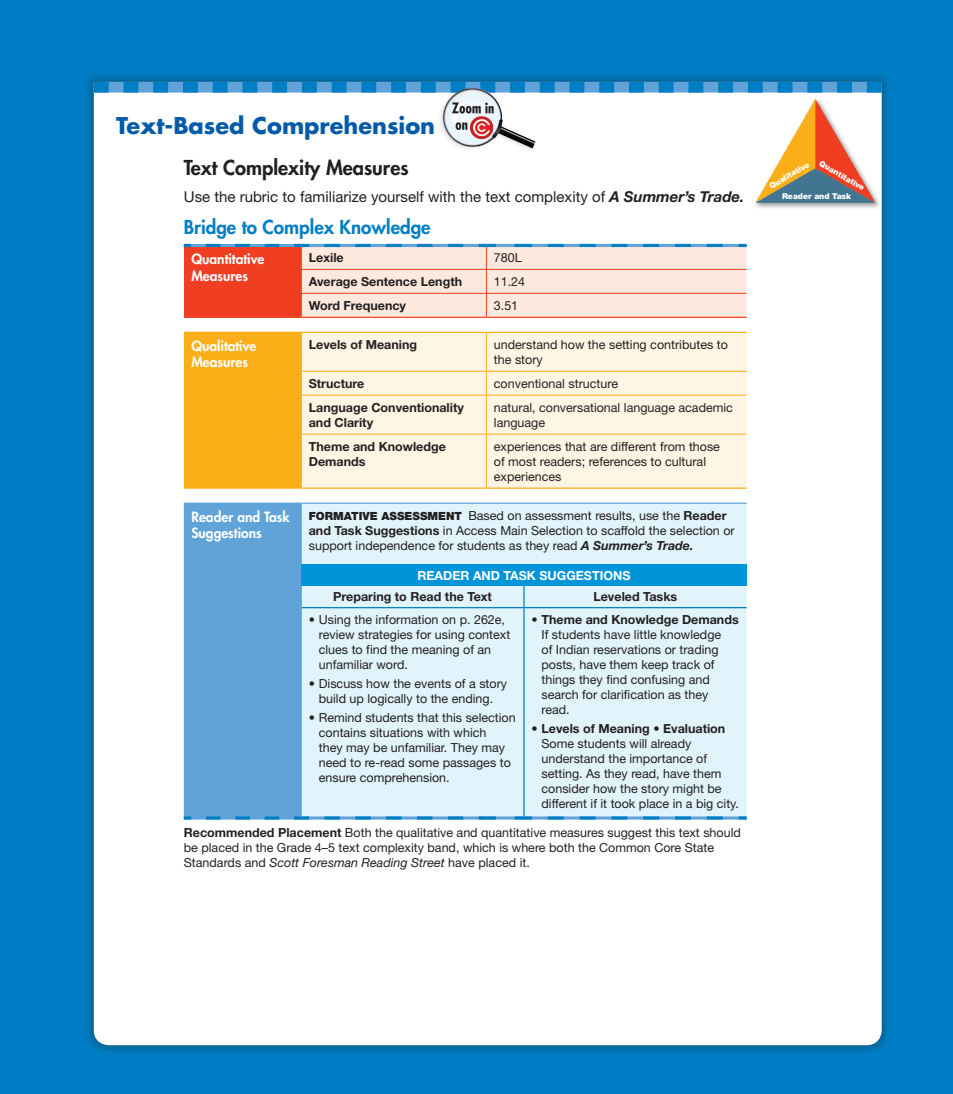
<style>
.page{position:relative;width:953px;height:1094px;background:#fff}
.page>*{position:absolute;margin:0;border:0;box-sizing:border-box;transform-origin:0 0}
.t1{font:700 22.5px "Futura Std";color:#015aaa}
.t2{font:800 20px "Futura Std";color:#231f20}
.t3{font:800 18.75px "Futura Std";color:#007ec5}
.t4{font:15px "Helvetica Neue LT Std";color:#231f20}
.t5{font:800 13.75px/16.2px "Futura Std";color:#fff}
.t6{font:12.5px/15px "Helvetica Neue LT Std";color:#231f20}
.t7{font:700 12.5px/15px "Helvetica Neue LT Std";color:#231f20}
.t8{font:700 12.5px "Helvetica Neue LT Std";color:#fff}
.t9{font:900 8px "Helvetica Neue LT Std";color:#fff}
.s1{font-weight:700;font-style:italic}
.s2{font-weight:900;font-size:11.25px}
.s3{font-weight:700}
.s4{font-style:italic}
</style>
<div class="page">
<div style="left:0;top:0;width:952px;height:1093px;background:#007ec5"></div>
<div style="left:83px;top:71px;width:809px;height:984px;background:#231f20;opacity:.3"></div>
<div style="left:94px;top:92px;width:787px;height:952px;background:#fff"></div>
<svg style="left:94px;top:82px;width:787px;height:10px"></svg>
<div style="left:754px;top:98px;width:130px;height:115px;background:#231f20;opacity:.3"></div>
<img style="left:751px;top:94px;width:131px;height:116px">
<svg style="left:755px;top:99px;width:120px;height:104px;background:#dab89f"></svg>
<div style="left:184px;top:245px;width:117px;height:72px;background:#ef3e22"></div>
<div style="left:184px;top:332px;width:117px;height:156px;background:#faaf18"></div>
<div style="left:302px;top:333px;width:444px;height:154px;background:#fef5e5"></div>
<div style="left:309px;top:503px;width:437px;height:313px;background:#e1f4fc"></div>
<div style="left:301px;top:564px;width:445px;height:22px;background:#0095d9"></div>
<hr style="left:184px;top:244px;width:117px;height:3px;background:#60a3d8">
<hr style="left:301px;top:816px;width:185px;height:3px;background:#60a3d8">
<hr style="left:486px;top:816px;width:38px;height:3px;background:#60a3d8">
<hr style="left:524px;top:816px;width:222px;height:3px;background:#60a3d8">
<svg style="left:206px;top:244px;width:74px;height:3px"></svg>
<svg style="left:184px;top:244px;width:7px;height:3px"></svg>
<svg style="left:324px;top:816px;width:147px;height:3px"></svg>
<svg style="left:478px;top:816px;width:18px;height:3px"></svg>
<svg style="left:548px;top:816px;width:182px;height:3px"></svg>
<svg style="left:514px;top:816px;width:18px;height:3px"></svg>
<svg style="left:738px;top:816px;width:8px;height:3px"></svg>
<hr style="left:184px;top:502px;width:117px;height:1px;background:#60a3d8">
<hr style="left:301px;top:502px;width:185px;height:1px;background:#60a3d8">
<hr style="left:486px;top:502px;width:38px;height:1px;background:#60a3d8">
<hr style="left:524px;top:502px;width:222px;height:1px;background:#60a3d8">
<div style="left:184px;top:503px;width:125px;height:316px;background:#60a3d8"></div>
<hr style="left:301px;top:607px;width:1px;height:209px;background:#60a3d8">
<svg style="left:523px;top:586px;width:1px;height:21px"></svg>
<hr style="left:523px;top:608px;width:1px;height:208px;background:#007ec5">
<hr style="left:301px;top:607px;width:185px;height:1px;background:#007ec5">
<hr style="left:486px;top:607px;width:38px;height:1px;background:#007ec5">
<hr style="left:524px;top:607px;width:222px;height:1px;background:#007ec5">
<svg style="left:294px;top:244px;width:452px;height:72px;background:#f3ddd4"></svg>
<hr style="left:486px;top:293px;width:38px;height:1px;background:#ef3e22">
<hr style="left:524px;top:293px;width:222px;height:1px;background:#ef3e22">
<hr style="left:184px;top:316px;width:117px;height:2px;background:#ef3e22">
<hr style="left:301px;top:316px;width:185px;height:2px;background:#ef3e22">
<hr style="left:486px;top:316px;width:38px;height:2px;background:#ef3e22">
<hr style="left:524px;top:316px;width:222px;height:2px;background:#ef3e22">
<hr style="left:184px;top:331px;width:117px;height:2px;background:#faaf18">
<hr style="left:301px;top:333px;width:1px;height:38px;background:#faaf18">
<hr style="left:301px;top:331px;width:185px;height:2px;background:#faaf18">
<hr style="left:486px;top:333px;width:1px;height:38px;background:#faaf18">
<hr style="left:486px;top:331px;width:38px;height:2px;background:#faaf18">
<hr style="left:524px;top:331px;width:222px;height:2px;background:#faaf18">
<svg style="left:301px;top:372px;width:1px;height:23px"></svg>
<hr style="left:301px;top:371px;width:185px;height:1px;background:#faaf18">
<svg style="left:486px;top:372px;width:1px;height:23px"></svg>
<hr style="left:486px;top:371px;width:38px;height:1px;background:#faaf18">
<hr style="left:524px;top:371px;width:222px;height:1px;background:#faaf18">
<hr style="left:301px;top:395px;width:1px;height:39px;background:#faaf18">
<hr style="left:301px;top:395px;width:185px;height:1px;background:#faaf18">
<hr style="left:486px;top:395px;width:1px;height:39px;background:#faaf18">
<hr style="left:486px;top:395px;width:38px;height:1px;background:#faaf18">
<hr style="left:524px;top:395px;width:222px;height:1px;background:#faaf18">
<hr style="left:301px;top:434px;width:1px;height:53px;background:#faaf18">
<hr style="left:301px;top:434px;width:185px;height:1px;background:#faaf18">
<hr style="left:486px;top:434px;width:1px;height:53px;background:#faaf18">
<hr style="left:486px;top:434px;width:38px;height:1px;background:#faaf18">
<hr style="left:524px;top:434px;width:222px;height:1px;background:#faaf18">
<hr style="left:301px;top:487px;width:185px;height:1px;background:#faaf18">
<hr style="left:486px;top:487px;width:38px;height:1px;background:#faaf18">
<hr style="left:524px;top:487px;width:222px;height:1px;background:#faaf18">
<img style="left:434px;top:82px;width:105px;height:75px">
<h1 class="t1" style="left:116px;top:110px;width:320px">Text-Based Comprehension</h1>
<h2 class="t2" style="left:184px;top:155px;width:226px">Text Complexity Measures</h2>
<p class="t4" style="left:184px;top:188px;width:562px">Use the rubric to familiarize yourself with the text complexity of <span class="s1">A Summer’s Trade.</span></p>
<h3 class="t3" style="left:184px;top:215px;width:248px">Bridge to Complex Knowledge</h3>
<p class="t5" style="left:191px;top:251px;width:74px">Quantitative<br>Measures</p>
<p class="t7" style="left:309px;top:249px;width:36px">Lexile</p>
<p class="t6" style="left:494px;top:250px;width:29px">780L</p>
<p class="t7" style="left:309px;top:273px;width:155px">Average Sentence Length</p>
<p class="t6" style="left:494px;top:274px;width:33px">11.24</p>
<p class="t7" style="left:309px;top:297px;width:99px">Word Frequency</p>
<p class="t6" style="left:494px;top:297px;width:26px">3.51</p>
<p class="t5" style="left:191px;top:338px;width:67px">Qualitative<br>Measures</p>
<p class="t7" style="left:309px;top:336px;width:110px">Levels of Meaning</p>
<p class="t6" style="left:494px;top:336px;width:235px">understand how the setting contributes to the story</p>
<p class="t7" style="left:309px;top:375px;width:57px">Structure</p>
<p class="t6" style="left:494px;top:375px;width:126px">conventional structure</p>
<p class="t7" style="left:309px;top:399px;width:157px">Language Conventionality and Clarity</p>
<p class="t6" style="left:494px;top:399px;width:240px">natural, conversational language academic language</p>
<p class="t7" style="left:309px;top:438px;width:139px">Theme and Knowledge<br>Demands</p>
<p class="t6" style="left:494px;top:438px;width:227px">experiences that are different from those of most readers; references to cultural experiences</p>
<p class="t5" style="left:191px;top:508px;width:100px">Reader and Task<br>Suggestions</p>
<p class="t6" style="left:309px;top:507px;width:427px"><span class="s2">FORMATIVE ASSESSMENT</span> Based on assessment results, use the <span class="s3">Reader and Task Suggestions</span> in Access Main Selection to scaffold the selection or support independence for students as they read <span class="s1">A Summer’s Trade.</span></p>
<p class="t8" style="left:417px;top:567px;width:49px">Reader</p>
<p class="t8" style="left:481px;top:567px;width:39px">nd Task</p>
<p class="t8" style="left:539px;top:567px;width:91px">Suggestions</p>
<p class="t7" style="left:333px;top:589px;width:160px">Preparing to Read the Text</p>
<p class="t7" style="left:593px;top:589px;width:85px">Leveled Tasks</p>
<p class="t6" style="left:319px;top:611px;width:193px;text-indent:-10px">• Using the information on p. 262e, review strategies for using context clues to find the meaning of an unfamiliar word.</p>
<p class="t6" style="left:309px;top:675px;width:200px;text-align:center">• Discuss how the events of a story build up logically to the ending.</p>
<p class="t6" style="left:319px;top:709px;width:198px;text-indent:-10px">• Remind students that this selection contains situations with which<br>they may be unfamiliar. They may need to re-read some passages to ensure comprehension.</p>
<p class="t6" style="left:541px;top:611px;width:199px;text-indent:-10px">• <span class="s3">Theme and Knowledge Demands<br></span>If students have little knowledge<br>of Indian reservations or trading posts, have them keep track of things they find confusing and search for clarification as they read.</p>
<p class="t6" style="left:541px;top:720px;width:199px;text-indent:-10px">• <span class="s3">Levels of Meaning</span> • <span class="s3">Evaluation<br></span>Some students will already understand the importance of setting. As they read, have them consider how the story might be different if it took place in a big city.</p>
<p class="t6" style="left:184px;top:824px;width:558px"><span class="s3">Recommended Placement</span> Both the qualitative and quantitative measures suggest this text should be placed in the Grade 4–5 text complexity band, which is where both the Common Core State<br>Standards and <span class="s4">Scott Foresman Reading Street</span> have placed it.</p>
<p class="t9" style="left:767px;top:182px;width:46px;rotate:-30deg">Qualitative</p>
<p class="t9" style="left:822px;top:158px;width:52px;rotate:30deg">Quantitative</p>
<p class="t9" style="left:782px;top:191px;width:71px">Reader and Task</p>
</div>
